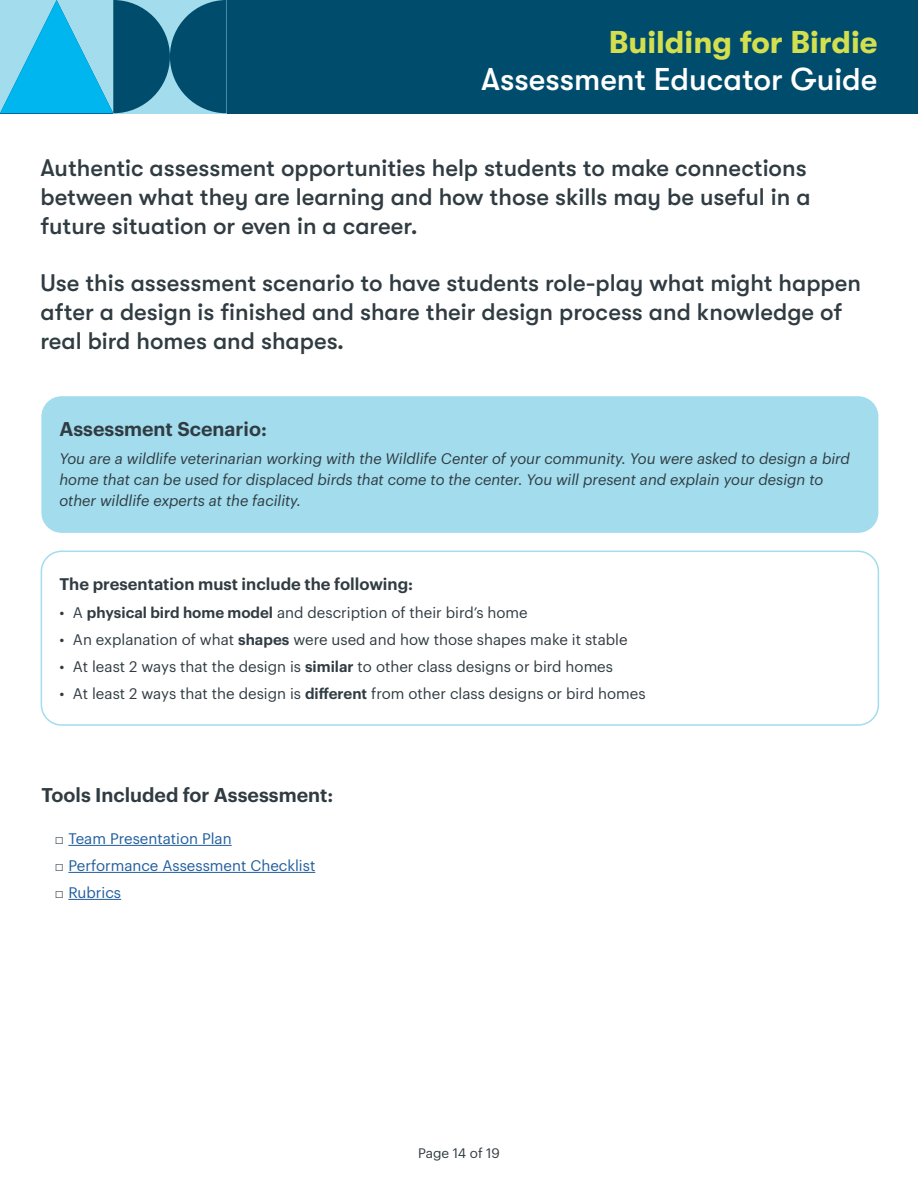
<style>
.page{position:relative;width:918px;height:1188px;background:#fff}
.page>*{position:absolute;margin:0;border:0;box-sizing:border-box;transform-origin:0 0}
.t1{font:500 31.5px "GT Walsheim";color:#fff}
.t2{font:700 31.5px "GT Walsheim";color:#d3df4e}
.t3{font:500 24px/28.8px "GT Walsheim";color:#303c42}
.t4{font:600 19.5px "Graphik";color:#303c42}
.t5{font:600 16.5px "Graphik";color:#303c42}
.t6{font:15px "Graphik";color:#303c42}
.t7{font:italic 15px/21px "Graphik";color:#303c42}
.t8{font:15px "Graphik";color:#215e9e}
.t9{font:13.5px "Graphik";letter-spacing:-.005em;color:#303c42}
.s1{font-weight:600}
.s2{font-family:"Arial";color:#303c42}
</style>
<div class="page">
<div style="left:41px;top:396px;width:837px;height:137px;background:#a2dced;border-radius:20px"></div>
<div style="left:41px;top:551px;width:838px;height:175px;border:2px solid #a2dced;border-radius:20px"></div>
<div style="left:0;top:0;width:918px;height:113px;background:#004c6c"></div>
<svg style="left:0;top:0;width:227px;height:113px"></svg>
<hr style="left:68px;top:845px;width:164px;height:1px;background:#215e9e">
<hr style="left:68px;top:872px;width:247px;height:1px;background:#215e9e">
<hr style="left:68px;top:899px;width:53px;height:1px;background:#215e9e">
<h1 class="t2" style="left:609px;top:24px;width:270px">Building for Birdie</h1>
<h1 class="t1" style="left:481px;top:62px;width:398px">Assessment Educator Guide</h1>
<p class="t3" style="left:40px;top:153px;width:772px">Authentic assessment opportunities help students to make connections between what they are learning and how those skills may be useful in a future situation or even in a career.</p>
<p class="t3" style="left:40px;top:269px;width:822px">Use this assessment scenario to have students role-play what might happen after a design is finished and share their design process and knowledge of real bird homes and shapes.</p>
<p class="t4" style="left:59px;top:414px;width:209px">Assessment Scenario:</p>
<p class="t7" style="left:59px;top:447px;width:792px">You are a wildlife veterinarian working with the Wildlife Center of your community. You were asked to design a bird home that can be used for displaced birds that come to the center. You will present and explain your design to other wildlife experts at the facility.</p>
<p class="t5" style="left:59px;top:571px;width:355px">The presentation must include the following:</p>
<p class="t6" style="left:59px;top:601px;width:470px">• A <span class="s1">physical bird home model</span> and description of their bird’s home</p>
<p class="t6" style="left:59px;top:628px;width:570px">• An explanation of what <span class="s1">shapes</span> were used and how those shapes make it stable</p>
<p class="t6" style="left:59px;top:655px;width:555px">• At least 2 ways that the design is <span class="s1">similar</span> to other class designs or bird homes</p>
<p class="t6" style="left:59px;top:682px;width:588px">• At least 2 ways that the design is <span class="s1">different</span> from other class designs or bird homes</p>
<p class="t4" style="left:41px;top:780px;width:293px">Tools Included for Assessment:</p>
<p class="t8" style="left:55px;top:827px;width:178px"><span class="s2">□</span> Team Presentation Plan</p>
<p class="t8" style="left:55px;top:854px;width:262px"><span class="s2">□</span> Performance Assessment Checklist</p>
<p class="t8" style="left:55px;top:881px;width:68px"><span class="s2">□</span> Rubrics</p>
<p class="t9" style="left:418px;top:1143px;width:83px">Page 14 of 19</p>
</div>
